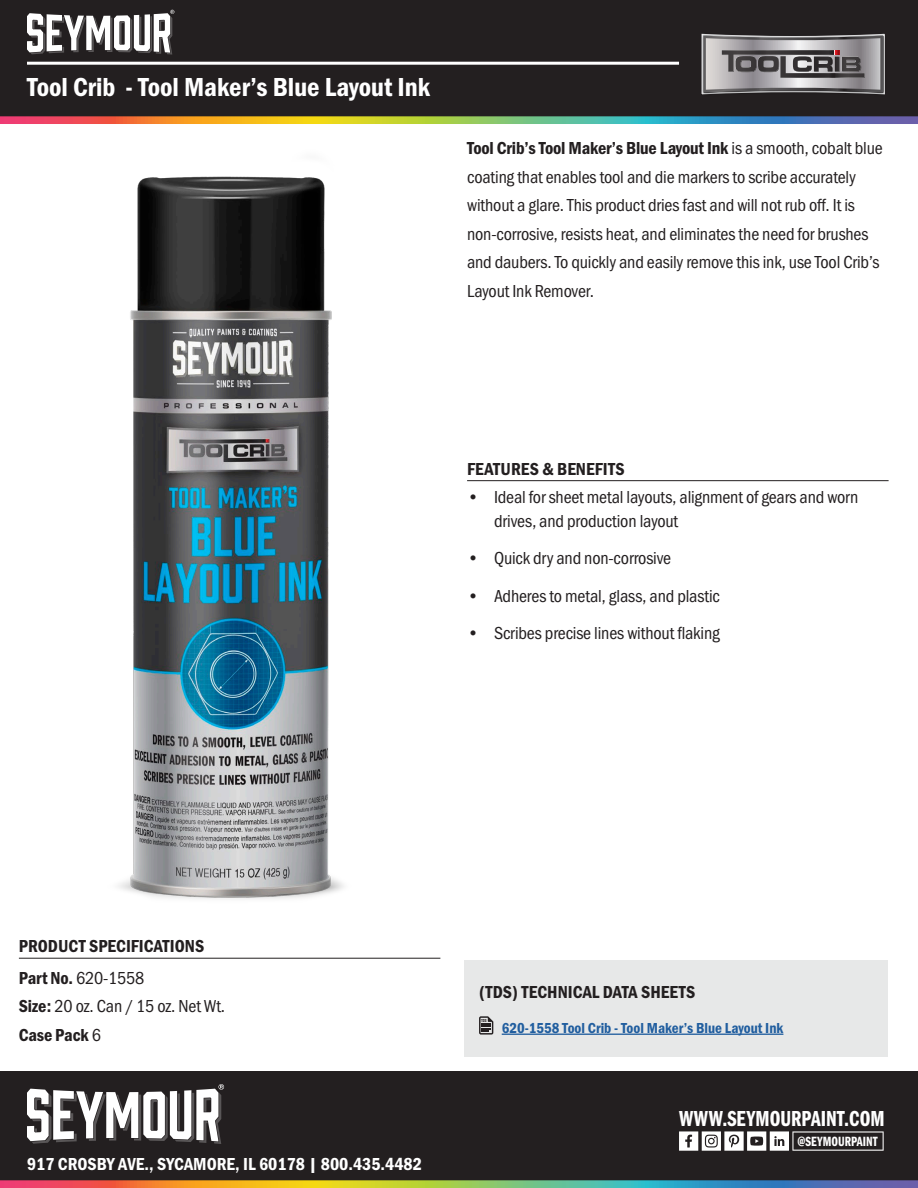
<style>
.page{position:relative;width:918px;height:1188px;background:#fff}
.page>*{position:absolute;margin:0;border:0;box-sizing:border-box;transform-origin:0 0}
.t1{font:27px "Franklin Gothic URW Con Dem";color:#fff}
.t2{font:22.5px "Franklin Gothic URW Com Dem";color:#fff}
.t3{font:18px/28.5px "Franklin Gothic URW Con Boo";letter-spacing:-.01em;color:#231f20}
.t4{font:18px "Franklin Gothic URW Con Dem";color:#231f20}
.t5{font:18px "Franklin Gothic URW Con Dem";color:#fff}
.t6{font:15px "Franklin Gothic URW Con Dem";color:#215e9f}
.t7{font:13.8px "Franklin Gothic URW Com Dem";color:#fff}
.t8{font:3.9px "Prohibition";color:#231f20}
.s1{font-family:"Franklin Gothic URW Con Boo"}
.s2{font-family:"Franklin Gothic URW Con Dem"}
</style>
<div class="page">
<div style="left:0;top:0;width:918px;height:116px;background:#231f20"></div>
<hr style="left:27px;top:62px;width:652px;height:3px;background:#fff">
<svg style="left:0;top:116px;width:918px;height:8px;background:#96966b"></svg>
<hr style="left:467px;top:480px;width:422px;height:1px;background:#231f20">
<hr style="left:19px;top:958px;width:421px;height:1px;background:#231f20">
<div style="left:464px;top:960px;width:424px;height:97px;background:#e7e8e8"></div>
<hr style="left:502px;top:1034px;width:281px;height:1px;background:#215e9f">
<svg style="left:479px;top:1016px;width:14px;height:19px"></svg>
<div style="left:0;top:1072px;width:918px;height:116px;background:#231f20"></div>
<svg style="left:679px;top:1131px;width:205px;height:20px"></svg>
<img style="left:118px;top:176px;width:226px;height:723px">
<svg style="left:27px;top:10px;width:147px;height:45px"></svg>
<img style="left:701px;top:33px;width:184px;height:62px">
<svg style="left:702px;top:34px;width:183px;height:60px;background:#8c898b"></svg>
<svg style="left:0;top:1180px;width:918px;height:8px;background:#96966b"></svg>
<svg style="left:27px;top:1084px;width:197px;height:60px"></svg>
<h1 class="t1" style="left:27px;top:69px;width:405px">Tool Crib - Tool Maker’s Blue Layout Ink</h1>
<p class="t4" style="left:467px;top:136px;width:417px">Tool Crib’s Tool Maker’s Blue Layout Ink <span class="s1">is a smooth, cobalt blue</span></p>
<p class="t3" style="left:467px;top:162px;width:414px">coating that enables tool and die markers to scribe accurately without a glare. This product dries fast and will not rub off. It is non-corrosive, resists heat, and eliminates the need for brushes and daubers. To quickly and easily remove this ink, use Tool Crib’s Layout Ink Remover.</p>
<p class="t4" style="left:467px;top:457px;width:159px">FEATURES &amp; BENEFITS</p>
<p class="t3" style="left:494px;top:484px;width:366px;line-height:24px;text-indent:-27px">• Ideal for sheet metal layouts, alignment of gears and worn drives, and production layout</p>
<p class="t3" style="left:467px;top:544px;width:206px">• Quick dry and non-corrosive</p>
<p class="t3" style="left:467px;top:581px;width:254px">• Adheres to metal, glass, and plastic</p>
<p class="t3" style="left:467px;top:619px;width:254px">• Scribes precise lines without flaking</p>
<p class="t4" style="left:19px;top:934px;width:187px">PRODUCT SPECIFICATIONS</p>
<p class="t3" style="left:19px;top:963px;width:208px"><span class="s2">Part No.</span> 620-1558<br><span class="s2">Size:</span> 20 oz. Can / 15 oz. Net Wt.</p>
<p class="t4" style="left:19px;top:1023px;width:84px">Case Pack <span class="s1">6</span></p>
<p class="t5" style="left:27px;top:1152px;width:397px">917 CROSBY AVE., SYCAMORE, IL 60178 | 800.435.4482</p>
<p class="t4" style="left:479px;top:979px;width:218px">(TDS) TECHNICAL DATA SHEETS</p>
<p class="t8" style="left:481px;top:1017px;width:7px">TDS</p>
<p class="t6" style="left:502px;top:1018px;width:283px">620-1558 Tool Crib - Tool Maker’s Blue Layout Ink</p>
<p class="t2" style="left:679px;top:1103px;width:207px">WWW.SEYMOURPAINT.COM</p>
<p class="t7" style="left:797px;top:1132px;width:82px">@SEYMOURPAINT</p>
</div>
